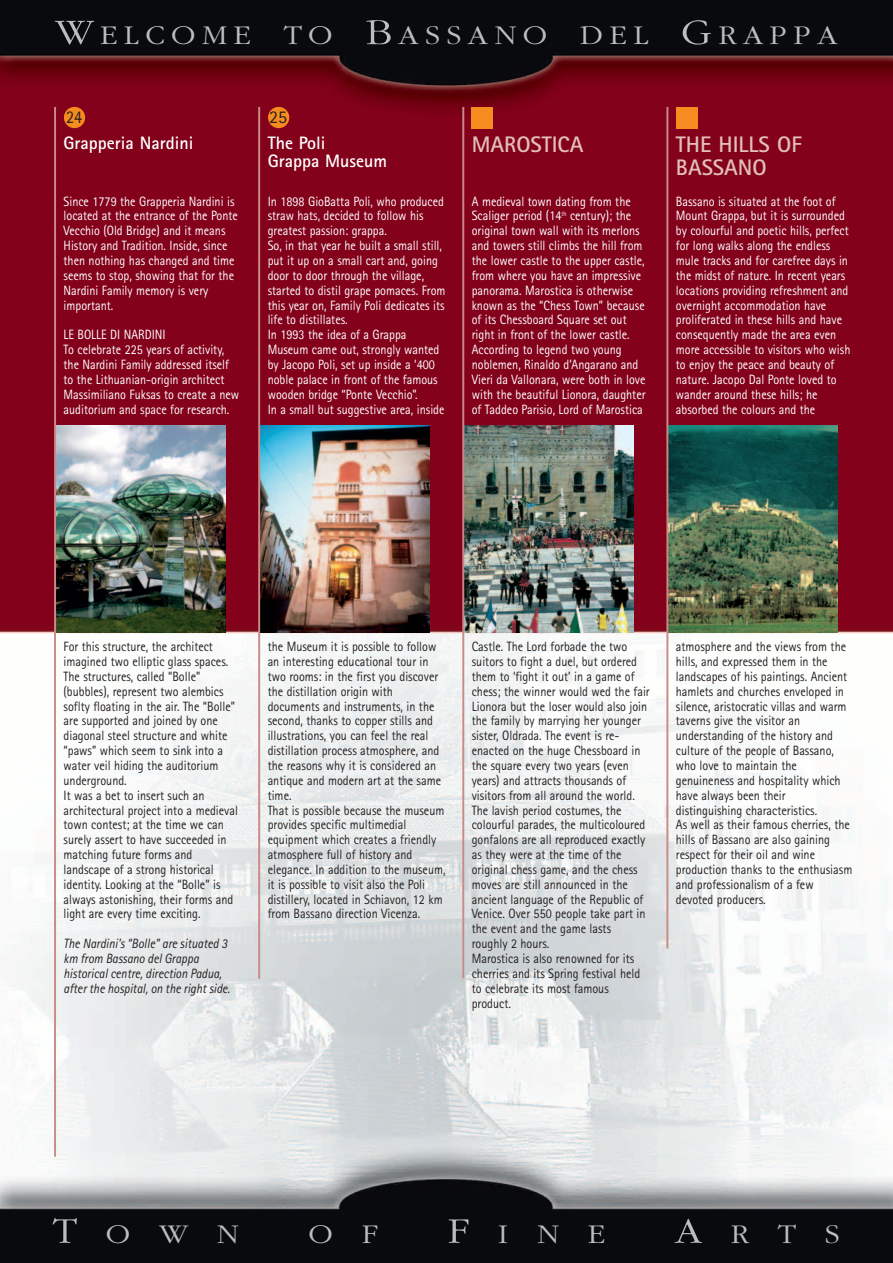
<style>
.page{position:relative;width:893px;height:1263px;background:#fff}
.page>*{position:absolute;margin:0;border:0;box-sizing:border-box;transform-origin:0 0}
.t1{font:300 28.2px "Aplgaram";letter-spacing:.16em;color:#bcbdc0;scale:1.4 1}
.t2{font:700 22.5px/22.5px "Rotis Sans Serif";color:#e2bfb8}
.t3{font:700 18px/18px "Rotis Sans Serif";color:#fff}
.t4{font:18px "Rotis Sans Serif";color:#231f20;scale:.9 1}
.t5{font:18px "Rotis Sans Serif";color:#231f20}
.t6{font:13.5px/14.9px "Rotis Sans Serif";color:#231f20;scale:.9 1}
.t7{font:13.5px/14.9px "Rotis Sans Serif";color:#fff;scale:.9 1}
.t8{font:italic 13.5px/14.9px "Rotis Sans Serif";color:#231f20;scale:.9 1}
.s1{font-size:37.5px}
</style>
<div class="page">
<img style="left:1px;top:1px;width:892px;height:1262px">
<div style="left:64px;top:107px;width:21px;height:21px;background:#f68b1f;border-radius:50%"></div>
<div style="left:268px;top:107px;width:21px;height:21px;background:#f68b1f;border-radius:50%"></div>
<div style="left:472px;top:107px;width:21px;height:21px;background:#f68b1f"></div>
<div style="left:676px;top:107px;width:21px;height:21px;background:#f68b1f"></div>
<img style="left:668px;top:426px;width:169px;height:206px">
<img style="left:464px;top:426px;width:169px;height:206px">
<img style="left:260px;top:426px;width:169px;height:206px">
<img style="left:56px;top:426px;width:169px;height:206px">
<hr style="left:666px;top:107px;width:2px;height:841px;background:#c98b85">
<hr style="left:462px;top:107px;width:2px;height:871px;background:#c98b85">
<hr style="left:258px;top:107px;width:2px;height:872px;background:#c98b85">
<hr style="left:54px;top:107px;width:2px;height:1050px;background:#c98b85">
<h1 class="t1" style="left:55px;top:24px;width:560px"><span class="s1">W</span>ELCOME TO <span class="s1">B</span>ASSANO DEL <span class="s1">G</span>RAPPA</h1>
<h3 class="t4" style="left:66px;top:111px;width:19px">24</h3>
<h3 class="t5" style="left:269px;top:111px;width:20px">25</h3>
<h3 class="t3" style="left:64px;top:136px;width:131px">Grapperia Nardini</h3>
<p class="t7" style="left:64px;top:195px;width:195px">Since 1779 the Grapperia Nardini is located at the entrance of the Ponte<br>Vecchio (Old Bridge) and it means<br>History and Tradition. Inside, since then nothing has changed and time seems to stop, showing that for the<br>Nardini Family memory is very important.</p>
<p class="t7" style="left:64px;top:329px;width:197px">LE BOLLE DI NARDINI<br>To celebrate 225 years of activity, the Nardini Family addressed itself to the Lithuanian-origin architect Massimiliano Fuksas to create a new auditorium and space for research.</p>
<h3 class="t3" style="left:268px;top:136px;width:121px">The Poli<br>Grappa Museum</h3>
<p class="t7" style="left:268px;top:195px;width:199px">In 1898 GioBatta Poli, who produced straw hats, decided to follow his greatest passion: grappa.<br>So, in that year he built a small still, put it up on a small cart and, going door to door through the village, started to distil grape pomaces. From this year on, Family Poli dedicates its life to distillates.<br>In 1993 the idea of a Grappa<br>Museum came out, strongly wanted by Jacopo Poli, set up inside a ‘400 noble palace in front of the famous wooden bridge “Ponte Vecchio”.<br>In a small but suggestive area, inside</p>
<h2 class="t2" style="left:472px;top:136px;width:113px">MAROSTICA</h2>
<p class="t7" style="left:472px;top:195px;width:195px">A medieval town dating from the Scaliger period (14<sup>th</sup> century); the original town wall with its merlons and towers still climbs the hill from the lower castle to the upper castle, from where you have an impressive panorama. Marostica is otherwise known as the “Chess Town” because of its Chessboard Square set out right in front of the lower castle.<br>According to legend two young noblemen, Rinaldo d’Angarano and Vieri da Vallonara, were both in love with the beautiful Lionora, daughter of Taddeo Parisio, Lord of Marostica</p>
<h2 class="t2" style="left:676px;top:136px;width:127px">THE HILLS OF<br>BASSANO</h2>
<p class="t7" style="left:676px;top:195px;width:195px">Bassano is situated at the foot of Mount Grappa, but it is surrounded by colourful and poetic hills, perfect for long walks along the endless mule tracks and for carefree days in the midst of nature. In recent years locations providing refreshment and overnight accommodation have proliferated in these hills and have consequently made the area even more accessible to visitors who wish to enjoy the peace and beauty of nature. Jacopo Dal Ponte loved to wander around these hills; he absorbed the colours and the</p>
<p class="t6" style="left:64px;top:640px;width:195px">For this structure, the architect imagined two elliptic glass spaces.<br>The structures, called “Bolle” (bubbles), represent two alembics soflty floating in the air. The “Bolle” are supported and joined by one diagonal steel structure and white “paws” which seem to sink into a water veil hiding the auditorium underground.<br>It was a bet to insert such an architectural project into a medieval town contest; at the time we can surely assert to have succeeded in matching future forms and landscape of a strong historical identity. Looking at the “Bolle” is always astonishing, their forms and light are every time exciting.</p>
<p class="t8" style="left:64px;top:937px;width:187px">The Nardini’s “Bolle” are situated 3 km from Bassano del Grappa historical centre, direction Padua, after the hospital, on the right side.</p>
<p class="t6" style="left:268px;top:640px;width:199px">the Museum it is possible to follow an interesting educational tour in two rooms: in the first you discover the distillation origin with documents and instruments, in the second, thanks to copper stills and illustrations, you can feel the real distillation process atmosphere, and the reasons why it is considered an antique and modern art at the same time.<br>That is possible because the museum provides specific multimedial equipment which creates a friendly atmosphere full of history and elegance. In addition to the museum, it is possible to visit also the Poli distillery, located in Schiavon, 12 km from Bassano direction Vicenza.</p>
<p class="t6" style="left:472px;top:640px;width:199px">Castle. The Lord forbade the two suitors to fight a duel, but ordered them to ‘fight it out’ in a game of chess; the winner would wed the fair<br>Lionora but the loser would also join the family by marrying her younger sister, Oldrada. The event is re&shy;enacted on the huge Chessboard in the square every two years (even years) and attracts thousands of visitors from all around the world.<br>The lavish period costumes, the colourful parades, the multicoloured gonfalons are all reproduced exactly as they were at the time of the original chess game, and the chess moves are still announced in the ancient language of the Republic of<br>Venice. Over 550 people take part in the event and the game lasts roughly 2 hours.<br>Marostica is also renowned for its cherries and its Spring festival held to celebrate its most famous product.</p>
<p class="t6" style="left:676px;top:640px;width:198px">atmosphere and the views from the hills, and expressed them in the landscapes of his paintings. Ancient hamlets and churches enveloped in silence, aristocratic villas and warm taverns give the visitor an understanding of the history and culture of the people of Bassano, who love to maintain the genuineness and hospitality which have always been their distinguishing characteristics.<br>As well as their famous cherries, the hills of Bassano are also gaining respect for their oil and wine production thanks to the enthusiasm and professionalism of a few devoted producers.</p>
<h1 class="t1" style="left:53px;top:1223px;width:135px"><span class="s1">T</span>OWN</h1>
<h1 class="t1" style="left:308px;top:1223px;width:51px">O F</h1>
<h1 class="t1" style="left:448px;top:1223px;width:114px"><span class="s1">F</span>INE</h1>
<h1 class="t1" style="left:675px;top:1223px;width:119px"><span class="s1">A</span>RTS</h1>
</div>
